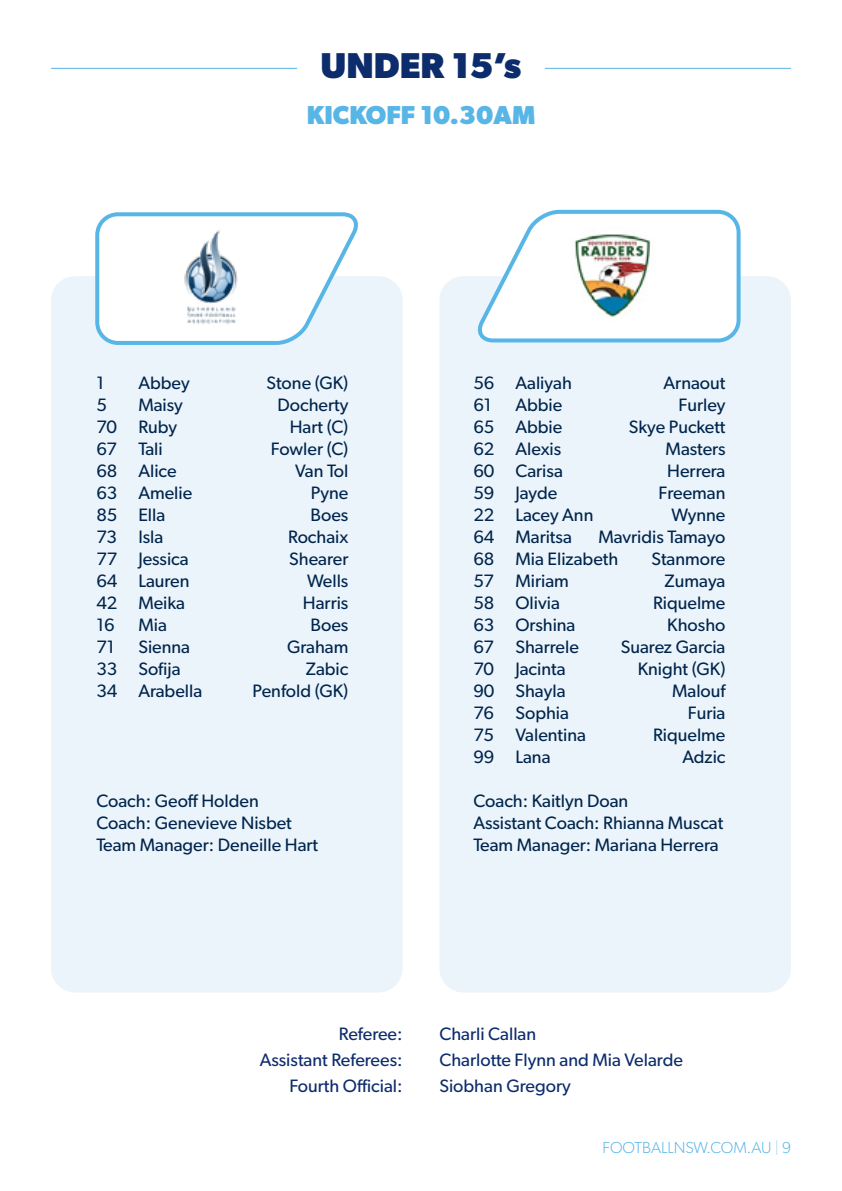
<style>
.page{position:relative;width:842px;height:1191px;background:#fff}
.page>*{position:absolute;margin:0;border:0;box-sizing:border-box;transform-origin:0 0}
.t1{font:700 36px "Gibson";color:#0d2c6c}
.t2{font:700 26px "Gibson";color:#58b6e7}
.t3{font:18px/22px "Gibson";color:#00254c}
.t4{font:18px/25.6px "Gibson";color:#0d2c6c;text-align:right}
.t5{font:300 16px "Gibson";color:#58b6e7}
.s1{color:#aed5f2}
</style>
<div class="page">
<hr style="left:51px;top:68px;width:246px;height:1px;background:#58b6e7">
<hr style="left:545px;top:68px;width:246px;height:1px;background:#58b6e7">
<div style="left:51px;top:276px;width:352px;height:716px;background:#ecf4fb;border-radius:24px"></div>
<div style="left:439px;top:276px;width:352px;height:716px;background:#ecf4fb;border-radius:24px"></div>
<svg style="left:95px;top:212px;width:263px;height:133px"></svg>
<svg style="left:477px;top:209px;width:264px;height:134px"></svg>
<img style="left:180px;top:226px;width:62px;height:100px">
<img style="left:571px;top:226px;width:85px;height:97px">
<h1 class="t1" style="left:320px;top:45px;width:202px">UNDER 15’s</h1>
<h2 class="t2" style="left:307px;top:99px;width:230px">KICKOFF 10.30AM</h2>
<p class="t3" style="left:96px;top:372px;width:9px">1</p>
<p class="t3" style="left:138px;top:372px;width:53px">Abbey</p>
<p class="t3" style="left:267px;top:372px;width:83px">Stone (GK)</p>
<p class="t3" style="left:96px;top:394px;width:12px">5</p>
<p class="t3" style="left:138px;top:394px;width:46px">Maisy</p>
<p class="t3" style="left:278px;top:394px;width:72px">Docherty</p>
<p class="t3" style="left:96px;top:416px;width:82px">70 Ruby</p>
<p class="t3" style="left:290px;top:416px;width:60px">Hart (C)</p>
<p class="t3" style="left:96px;top:437px;width:68px">67 Tali</p>
<p class="t3" style="left:271px;top:437px;width:79px">Fowler (C)</p>
<p class="t3" style="left:96px;top:459px;width:82px">68 Alice</p>
<p class="t3" style="left:295px;top:459px;width:55px">Van Tol</p>
<p class="t3" style="left:96px;top:481px;width:97px">63 Amelie</p>
<p class="t3" style="left:311px;top:481px;width:39px">Pyne</p>
<p class="t3" style="left:96px;top:503px;width:70px">85 Ella</p>
<p class="t3" style="left:311px;top:503px;width:39px">Boes</p>
<p class="t3" style="left:96px;top:525px;width:69px">73 Isla</p>
<p class="t3" style="left:288px;top:525px;width:62px">Rochaix</p>
<p class="t3" style="left:96px;top:547px;width:94px">77 Jessica</p>
<p class="t3" style="left:289px;top:547px;width:61px">Shearer</p>
<p class="t3" style="left:96px;top:569px;width:95px">64 Lauren</p>
<p class="t3" style="left:307px;top:569px;width:43px">Wells</p>
<p class="t3" style="left:96px;top:591px;width:90px">42 Meika</p>
<p class="t3" style="left:303px;top:591px;width:47px">Harris</p>
<p class="t3" style="left:96px;top:613px;width:20px">16</p>
<p class="t3" style="left:138px;top:613px;width:30px">Mia</p>
<p class="t3" style="left:311px;top:613px;width:39px">Boes</p>
<p class="t3" style="left:96px;top:635px;width:20px">71</p>
<p class="t3" style="left:138px;top:635px;width:53px">Sienna</p>
<p class="t3" style="left:287px;top:635px;width:63px">Graham</p>
<p class="t3" style="left:96px;top:657px;width:86px">33 Sofija</p>
<p class="t3" style="left:306px;top:657px;width:44px">Zabic</p>
<p class="t3" style="left:96px;top:679px;width:107px">34 Arabella</p>
<p class="t3" style="left:253px;top:679px;width:97px">Penfold (GK)</p>
<p class="t3" style="left:96px;top:789px;width:223px">Coach: Geoff Holden<br>Coach: Genevieve Nisbet<br>Team Manager: Deneille Hart</p>
<p class="t3" style="left:473px;top:372px;width:100px">56 Aaliyah</p>
<p class="t3" style="left:664px;top:372px;width:63px">Arnaout</p>
<p class="t3" style="left:473px;top:394px;width:20px">61</p>
<p class="t3" style="left:515px;top:394px;width:48px">Abbie</p>
<p class="t3" style="left:678px;top:394px;width:48px">Furley</p>
<p class="t3" style="left:473px;top:416px;width:90px">65 Abbie</p>
<p class="t3" style="left:629px;top:416px;width:98px">Skye Puckett</p>
<p class="t3" style="left:473px;top:437px;width:89px">62 Alexis</p>
<p class="t3" style="left:666px;top:437px;width:61px">Masters</p>
<p class="t3" style="left:473px;top:459px;width:91px">60 Carisa</p>
<p class="t3" style="left:667px;top:459px;width:60px">Herrera</p>
<p class="t3" style="left:473px;top:481px;width:85px">59 Jayde</p>
<p class="t3" style="left:658px;top:481px;width:68px">Freeman</p>
<p class="t3" style="left:473px;top:503px;width:121px">22 Lacey Ann</p>
<p class="t3" style="left:671px;top:503px;width:55px">Wynne</p>
<p class="t3" style="left:473px;top:525px;width:100px">64 Maritsa</p>
<p class="t3" style="left:473px;top:525px;width:253px;text-indent:125px">Mavridis Tamayo<br>68 Mia Elizabeth</p>
<p class="t3" style="left:651px;top:547px;width:76px">Stanmore</p>
<p class="t3" style="left:473px;top:569px;width:97px">57 Miriam</p>
<p class="t3" style="left:665px;top:569px;width:62px">Zumaya</p>
<p class="t3" style="left:473px;top:591px;width:88px">58 Olivia</p>
<p class="t3" style="left:653px;top:591px;width:74px">Riquelme</p>
<p class="t3" style="left:473px;top:613px;width:104px">63 Orshina</p>
<p class="t3" style="left:667px;top:613px;width:60px">Khosho</p>
<p class="t3" style="left:473px;top:635px;width:107px">67 Sharrele</p>
<p class="t3" style="left:621px;top:635px;width:106px">Suarez Garcia</p>
<p class="t3" style="left:473px;top:657px;width:94px">70 Jacinta</p>
<p class="t3" style="left:638px;top:657px;width:89px">Knight (GK)</p>
<p class="t3" style="left:473px;top:679px;width:94px">90 Shayla</p>
<p class="t3" style="left:672px;top:679px;width:55px">Malouf</p>
<p class="t3" style="left:473px;top:701px;width:97px">76 Sophia</p>
<p class="t3" style="left:688px;top:701px;width:39px">Furia</p>
<p class="t3" style="left:473px;top:723px;width:114px">75 Valentina</p>
<p class="t3" style="left:653px;top:723px;width:74px">Riquelme</p>
<p class="t3" style="left:473px;top:745px;width:79px">99 Lana</p>
<p class="t3" style="left:682px;top:745px;width:45px">Adzic</p>
<p class="t3" style="left:473px;top:789px;width:251px">Coach: Kaitlyn Doan<br>Assistant Coach: Rhianna Muscat<br>Team Manager: Mariana Herrera</p>
<p class="t4" style="left:260px;top:1021px;width:144px">Referee:<br>Assistant Referees:<br>Fourth Official:</p>
<p class="t4" style="left:439px;top:1021px;width:245px;text-align:left">Charli Callan<br>Charlotte Flynn and Mia Velarde<br>Siobhan Gregory</p>
<p class="t5" style="left:603px;top:1137px;width:190px">FOOTBALLNSW.COM.AU <span class="s1">|</span> 9</p>
</div>
